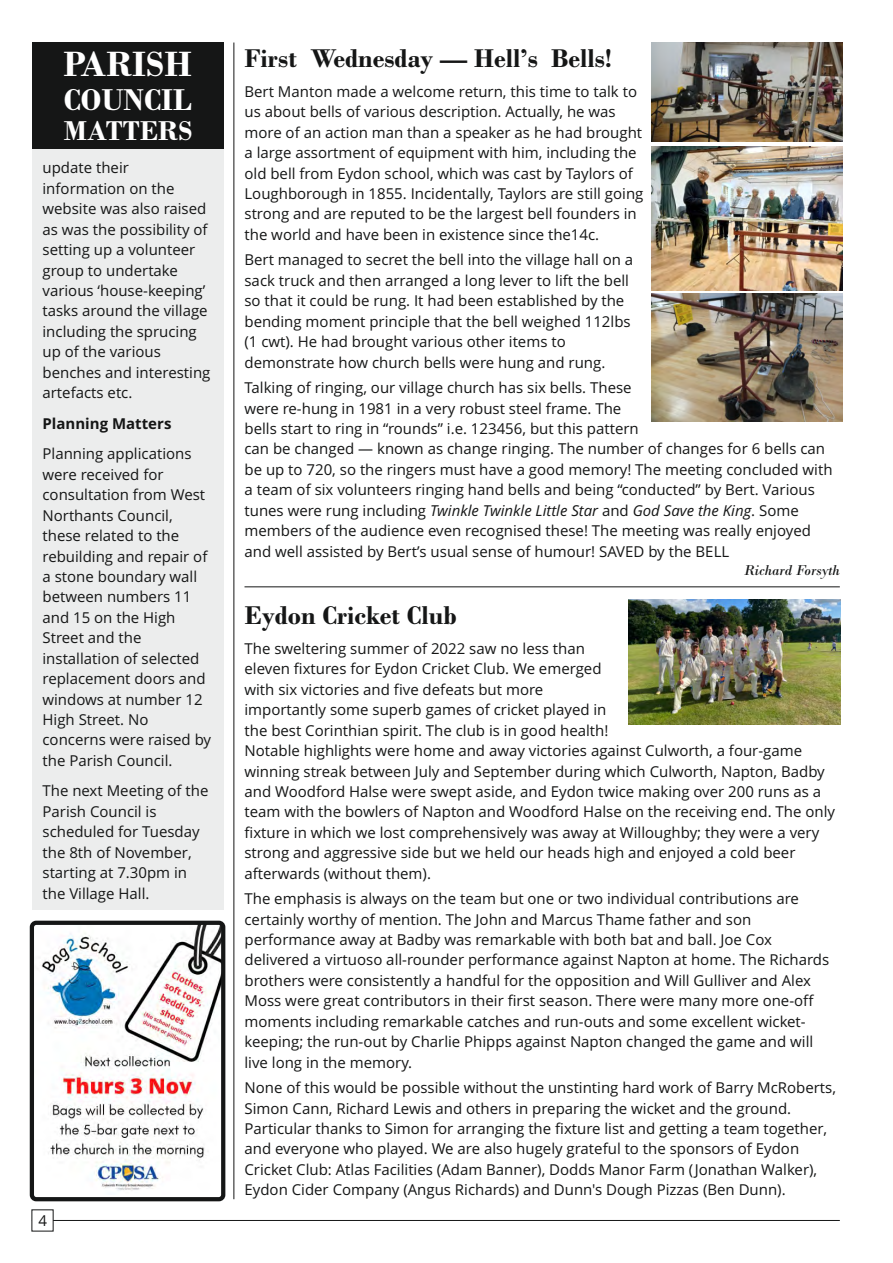
<style>
.page{position:relative;width:893px;height:1263px;background:#fff}
.page>*{position:absolute;margin:0;border:0;box-sizing:border-box;transform-origin:0 0}
.t1{font:700 37.05px "Bodoni";color:#fff}
.t2{font:700 31.65px "Bodoni";color:#fff}
.t3{font:700 28.65px "Bodoni";color:#fff}
.t4{font:700 27px "Bodoni";color:#151616}
.t5{font:15px/20.4px "Open Sans";color:#151616}
.t6{font:700 15px "Open Sans";color:#151616}
.t7{font:italic 15px "Bodoni";color:#151616}
.s1{font-style:italic}
</style>
<div class="page">
<hr style="left:32px;top:1220px;width:808px;height:1px;background:#151616">
<div style="left:32px;top:1209px;width:22px;height:22px;background:#fff"></div>
<hr style="left:244px;top:586px;width:596px;height:1px;background:#151616">
<div style="left:32px;top:149px;width:191px;height:761px;background:#eceded"></div>
<div style="left:32px;top:43px;width:191px;height:106px;background:#151616"></div>
<hr style="left:233px;top:43px;width:1px;height:1156px;background:#151616">
<img style="left:651px;top:294px;width:191px;height:127px">
<img style="left:651px;top:43px;width:191px;height:99px">
<img style="left:651px;top:147px;width:191px;height:143px">
<img style="left:41px;top:926px;width:179px;height:265px">
<div style="left:30px;top:921px;width:195px;height:280px;border:4px solid #151616;border-radius:4px"></div>
<img style="left:628px;top:600px;width:213px;height:125px">
<h1 class="t1" style="left:64px;top:51px;width:130px">PARISH</h1>
<h2 class="t2" style="left:64px;top:89px;width:130px">COUNCIL</h2>
<h3 class="t3" style="left:64px;top:121px;width:130px">MATTERS</h3>
<p class="t5" style="left:43px;top:159px;width:169px">update their information on the website was also raised as was the possibility of setting up a volunteer group to undertake various ‘house-keeping’ tasks around the village including the sprucing up of the various benches and interesting artefacts etc.</p>
<p class="t6" style="left:43px;top:417px;width:130px">Planning Matters</p>
<p class="t5" style="left:43px;top:445px;width:170px">Planning applications were received for consultation from West<br>Northants Council, these related to the rebuilding and repair of a stone boundary wall between numbers 11 and 15 on the High<br>Street and the installation of selected replacement doors and windows at number 12<br>High Street. No concerns were raised by the Parish Council.</p>
<p class="t5" style="left:43px;top:782px;width:167px">The next Meeting of the<br>Parish Council is scheduled for Tuesday the 8th of November, starting at 7.30pm in the Village Hall.</p>
<p class="t5" style="left:39px;top:1212px;width:10px">4</p>
<h3 class="t4" style="left:244px;top:49px;width:369px">First Wednesday — Hell’s Bells!</h3>
<p class="t5" style="left:244px;top:83px;width:400px">Bert Manton made a welcome return, this time to talk to us about bells of various description. Actually, he was more of an action man than a speaker as he had brought a large assortment of equipment with him, including the old bell from Eydon school, which was cast by Taylors of Loughborough in 1855. Incidentally, Taylors are still going strong and are reputed to be the largest bell founders in the world and have been in existence since the14c.</p>
<p class="t5" style="left:244px;top:251px;width:390px">Bert managed to secret the bell into the village hall on a sack truck and then arranged a long lever to lift the bell so that it could be rung. It had been established by the bending moment principle that the bell weighed 112lbs (1 cwt). He had brought various other items to demonstrate how church bells were hung and rung.</p>
<p class="t5" style="left:244px;top:379px;width:590px">Talking of ringing, our village church has six bells. These<br>were re-hung in 1981 in a very robust steel frame. The<br>bells start to ring in “rounds” i.e. 123456, but this pattern<br>can be changed — known as change ringing. The number of changes for 6 bells can be up to 720, so the ringers must have a good memory! The meeting concluded with a team of six volunteers ringing hand bells and being “conducted” by Bert. Various tunes were rung including <span class="s1">Twinkle Twinkle Little Star</span> and <span class="s1">God Save the King</span>. Some members of the audience even recognised these! The meeting was really enjoyed and well assisted by Bert’s usual sense of humour! SAVED by the BELL</p>
<p class="t7" style="left:744px;top:565px;width:97px">Richard Forsyth</p>
<h3 class="t4" style="left:244px;top:606px;width:214px">Eydon Cricket Club</h3>
<p class="t5" style="left:244px;top:640px;width:592px">The sweltering summer of 2022 saw no less than<br>eleven fixtures for Eydon Cricket Club. We emerged<br>with six victories and five defeats but more<br>importantly some superb games of cricket played in<br>the best Corinthian spirit. The club is in good health!<br>Notable highlights were home and away victories against Culworth, a four-game winning streak between July and September during which Culworth, Napton, Badby and Woodford Halse were swept aside, and Eydon twice making over 200 runs as a team with the bowlers of Napton and Woodford Halse on the receiving end. The only fixture in which we lost comprehensively was away at Willoughby; they were a very strong and aggressive side but we held our heads high and enjoyed a cold beer afterwards (without them).</p>
<p class="t5" style="left:244px;top:890px;width:586px">The emphasis is always on the team but one or two individual contributions are certainly worthy of mention. The John and Marcus Thame father and son performance away at Badby was remarkable with both bat and ball. Joe Cox delivered a virtuoso all-rounder performance against Napton at home. The Richards brothers were consistently a handful for the opposition and Will Gulliver and Alex Moss were great contributors in their first season. There were many more one-off moments including remarkable catches and run-outs and some excellent wicket&shy;keeping; the run-out by Charlie Phipps against Napton changed the game and will live long in the memory.</p>
<p class="t5" style="left:244px;top:1079px;width:593px">None of this would be possible without the unstinting hard work of Barry McRoberts, Simon Cann, Richard Lewis and others in preparing the wicket and the ground.<br>Particular thanks to Simon for arranging the fixture list and getting a team together, and everyone who played. We are also hugely grateful to the sponsors of Eydon Cricket Club: Atlas Facilities (Adam Banner), Dodds Manor Farm (Jonathan Walker), Eydon Cider Company (Angus Richards) and Dunn's Dough Pizzas (Ben Dunn).</p>
</div>
